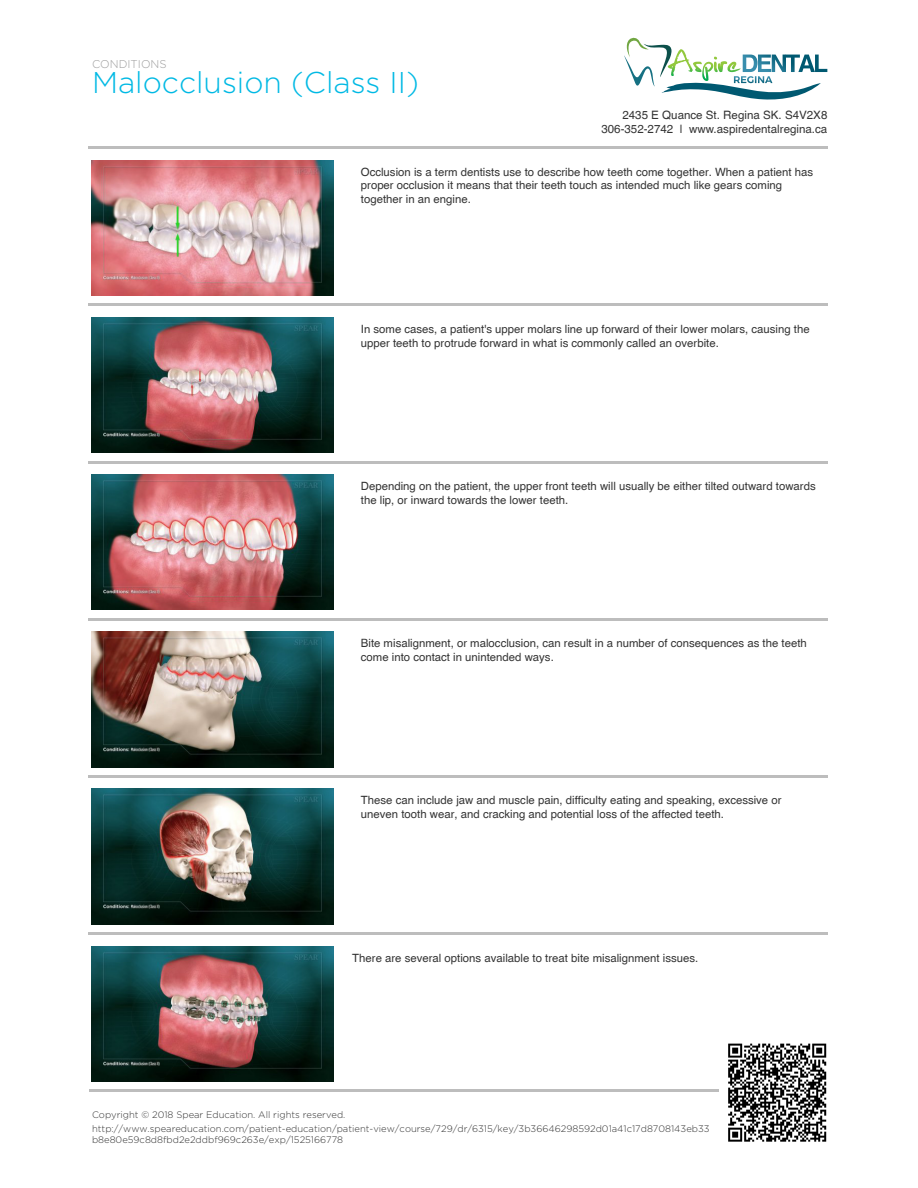
<style>
.page{position:relative;width:918px;height:1188px;background:#fff}
.page>*{position:absolute;margin:0;border:0;box-sizing:border-box;transform-origin:0 0}
.t1{font:300 30px "Gotham HTF";color:#00b9e4}
.t2{font:11.55px/14px "Helvetica";color:#333;text-align:right}
.t3{font:11.4px/14px "Helvetica";color:#333}
.t4{font:300 11.25px "Gotham HTF";color:#9c9c9c}
.t5{font:300 9.45px/11.4px "Gotham HTF";color:#333}
</style>
<div class="page">
<svg style="left:728px;top:1043px;width:99px;height:99px"></svg>
<svg style="left:728px;top:1044px;width:98px;height:98px;background:#797979"></svg>
<hr style="left:89px;top:147px;width:739px;height:2px;background:#bdbdbd">
<img style="left:92px;top:160px;width:242px;height:136px">
<hr style="left:89px;top:304px;width:739px;height:2px;background:#bdbdbd">
<img style="left:92px;top:317px;width:242px;height:136px">
<hr style="left:89px;top:461px;width:739px;height:2px;background:#bdbdbd">
<img style="left:92px;top:475px;width:242px;height:135px">
<hr style="left:89px;top:618px;width:739px;height:2px;background:#bdbdbd">
<img style="left:92px;top:632px;width:242px;height:135px">
<hr style="left:89px;top:775px;width:739px;height:3px;background:#bdbdbd">
<img style="left:92px;top:789px;width:242px;height:135px">
<hr style="left:89px;top:933px;width:739px;height:2px;background:#bdbdbd">
<img style="left:92px;top:946px;width:242px;height:136px">
<hr style="left:89px;top:1090px;width:629px;height:2px;background:#bdbdbd">
<svg style="left:624px;top:37px;width:203px;height:63px"></svg>
<p class="t4" style="left:92px;top:58px;width:76px">CONDITIONS</p>
<h1 class="t1" style="left:92px;top:66px;width:328px">Malocclusion (Class II)</h1>
<p class="t2" style="left:601px;top:108px;width:228px">2435 E Quance St. Regina SK. S4V2X8<br>306-352-2742 | www.aspiredentalregina.ca</p>
<p class="t3" style="left:361px;top:164px;width:454px">Occlusion is a term dentists use to describe how teeth come together. When a patient has proper occlusion it means that their teeth touch as intended much like gears coming together in an engine.</p>
<p class="t3" style="left:361px;top:321px;width:450px">In some cases, a patient's upper molars line up forward of their lower molars, causing the upper teeth to protrude forward in what is commonly called an overbite.</p>
<p class="t3" style="left:361px;top:479px;width:456px">Depending on the patient, the upper front teeth will usually be either tilted outward towards the lip, or inward towards the lower teeth.</p>
<p class="t3" style="left:361px;top:636px;width:448px">Bite misalignment, or malocclusion, can result in a number of consequences as the teeth come into contact in unintended ways.</p>
<p class="t3" style="left:361px;top:793px;width:422px">These can include jaw and muscle pain, difficulty eating and speaking, excessive or uneven tooth wear, and cracking and potential loss of the affected teeth.</p>
<p class="t3" style="left:352px;top:950px;width:348px">There are several options available to treat bite misalignment issues.</p>
<p class="t5" style="left:92px;top:1109px;width:255px">Copyright © 2018 Spear Education. All rights reserved.</p>
<p class="t5" style="left:92px;top:1123px;width:619px">http://www.speareducation.com/patient-education/patient-view/course/729/dr/6315/key/3b36646298592d01a41c17d8708143eb33 b8e80e59c8d8fbd2e2ddbf969c263e/exp/1525166778</p>
</div>
